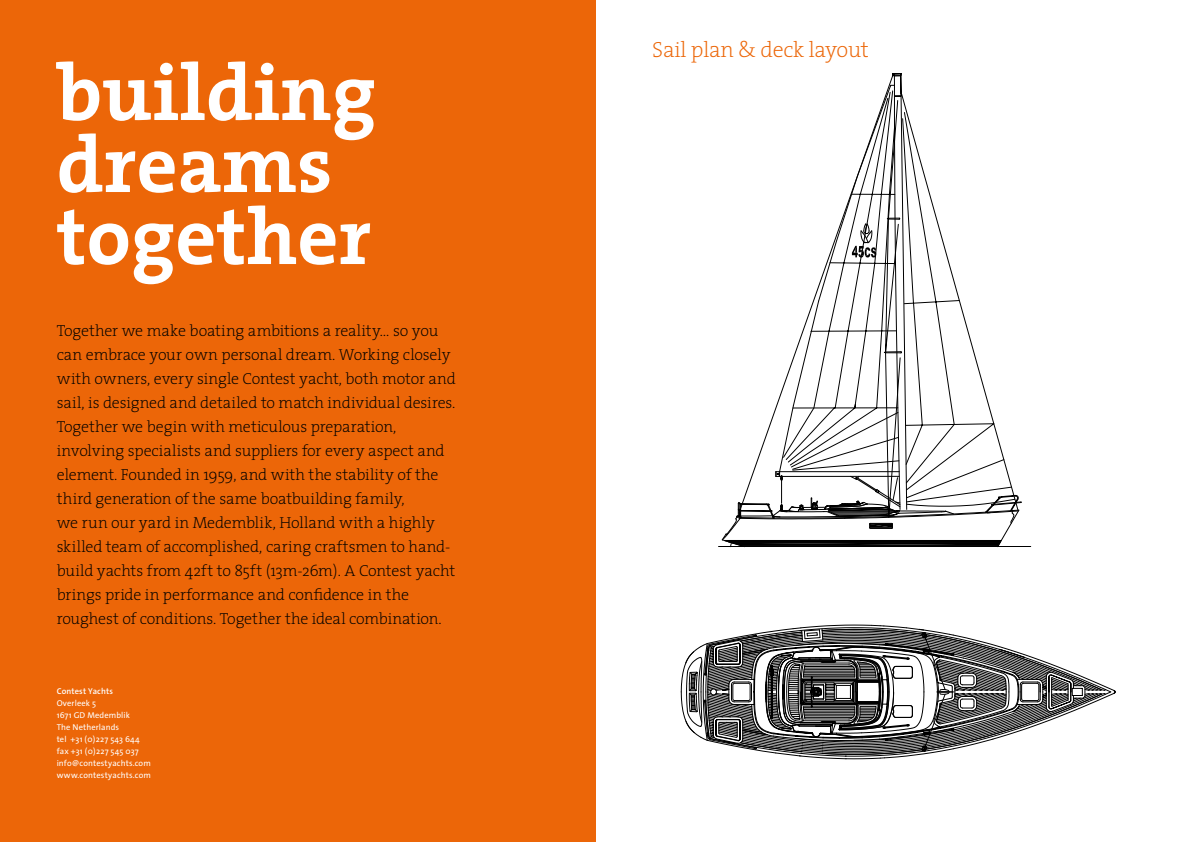
<style>
.page{position:relative;width:1191px;height:842px;background:#fff}
.page>*{position:absolute;margin:0;border:0;box-sizing:border-box;transform-origin:0 0}
.t1{font:700 80px/72px "The Serif";color:#fff}
.t2{font:200 22px "The Serif";letter-spacing:-.01em;color:#ec6608}
.t3{font:200 16px/24px "The Serif";letter-spacing:-.01em;color:#000}
.t4{font:8.5px/12px "The Sans";letter-spacing:.015em;color:#fff}
.t5{font:600 8.5px "The Sans";letter-spacing:.015em;color:#fff}
</style>
<div class="page">
<svg style="left:722px;top:74px;width:300px;height:472px"></svg>
<hr style="left:718px;top:546px;width:312px;height:1px;background:#000">
<svg style="left:681px;top:625px;width:434px;height:134px"></svg>
<div style="left:0;top:0;width:595px;height:842px;background:#ec6608"></div>
<h1 class="t1" style="left:57px;top:55px;width:321px">building dreams together</h1>
<p class="t3" style="left:57px;top:318px;width:400px">Together we make boating ambitions a reality… so you can embrace your own personal dream. Working closely with owners, every single Contest yacht, both motor and sail, is designed and detailed to match individual desires.<br>Together we begin with meticulous preparation, involving specialists and suppliers for every aspect and element. Founded in 1959, and with the stability of the third generation of the same boatbuilding family,<br>we run our yard in Medemblik, Holland with a highly skilled team of accomplished, caring craftsmen to hand&shy;build yachts from 42ft to 85ft (13m-26m). A Contest yacht brings pride in performance and confidence in the roughest of conditions. Together the ideal combination.</p>
<p class="t5" style="left:57px;top:684px;width:58px">Contest Yachts</p>
<p class="t4" style="left:57px;top:696px;width:96px">Overleek 5<br>1671 GD Medemblik<br>The Netherlands<br>tel +31 (0)227 543 644 fax +31 (0)227 545 037 info@contestyachts.com www.contestyachts.com</p>
<h2 class="t2" style="left:652px;top:31px;width:218px">Sail plan &amp; deck layout</h2>
</div>
